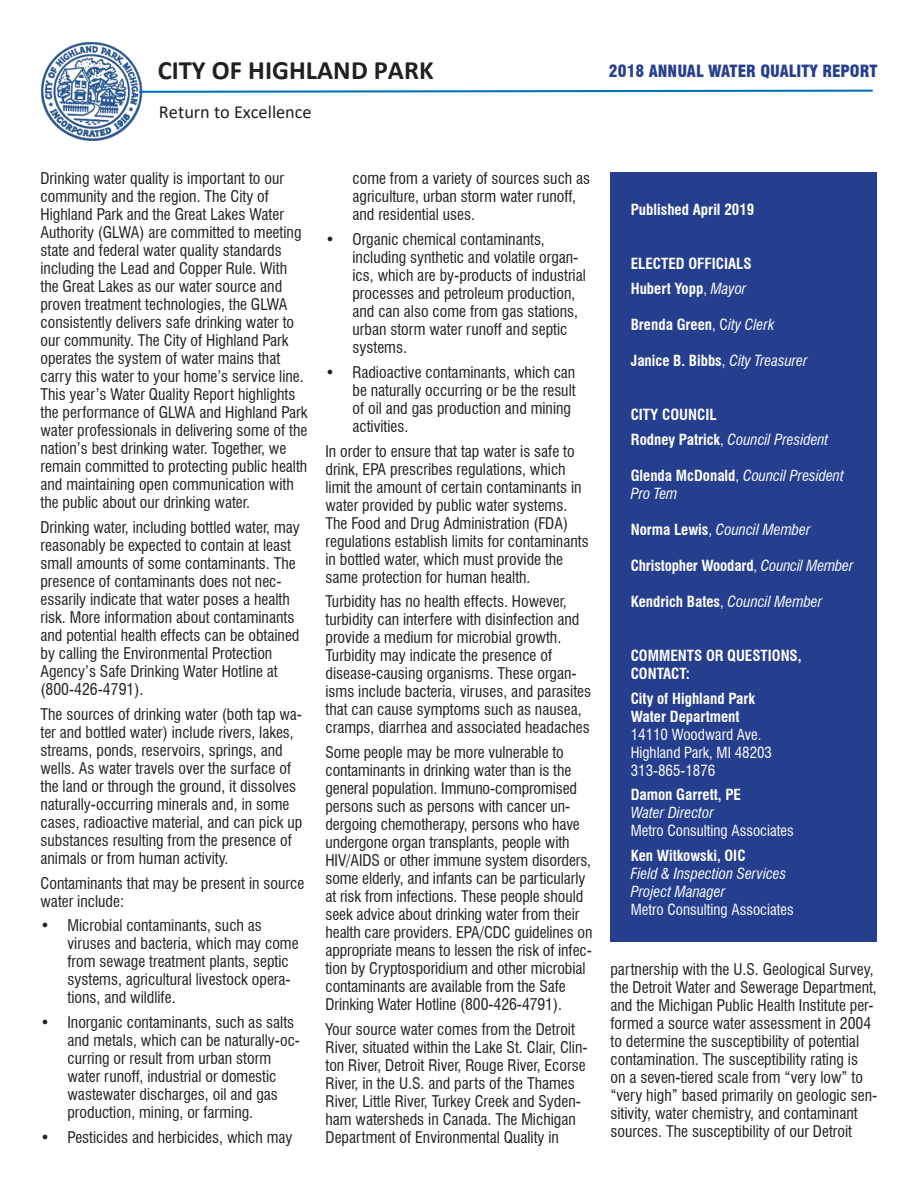
<style>
.page{position:relative;width:918px;height:1188px;background:#fff}
.page>*{position:absolute;margin:0;border:0;box-sizing:border-box;transform-origin:0 0}
.t1{font:700 26.55px "Calibri";color:#231f20}
.t2{font:18.45px "Calibri";color:#231f20}
.t3{font:900 condensed 16.5px "Swiss 721 BT";color:#253f8e}
.t4{font:condensed 15.75px/18px "Swiss 721 BT";color:#231f20}
.t5{font:700 condensed 15px/18px "Swiss 721 BT";color:#fff}
.t6{font:italic condensed 15px/18px "Swiss 721 BT";color:#fff}
.t7{font:condensed 15px/18px "Swiss 721 BT";color:#fff}
.s1{font-weight:400}
.s2{font-weight:400;font-style:italic}
.s3{font-weight:700;font-style:normal}
.s4{font-style:normal}
</style>
<div class="page">
<img style="left:40px;top:42px;width:103px;height:99px">
<svg style="left:137px;top:89px;width:736px;height:5px"></svg>
<div style="left:610px;top:172px;width:268px;height:770px;background:#253f8e"></div>
<p class="t1" style="left:158px;top:51px;width:277px">CITY OF HIGHLAND PARK</p>
<p class="t2" style="left:159px;top:99px;width:154px">Return to Excellence</p>
<p class="t3" style="left:609px;top:61px;width:270px">2018 ANNUAL WATER QUALITY REPORT</p>
<p class="t4" style="left:41px;top:170px;width:269px">Drinking water quality is important to our community and the region. The City of Highland Park and the Great Lakes Water Authority (GLWA) are committed to meeting state and federal water quality standards including the Lead and Copper Rule. With the Great Lakes as our water source and proven treatment technologies, the GLWA consistently delivers safe drinking water to our community. The City of Highland Park operates the system of water mains that carry this water to your home’s service line.<br>This year’s Water Quality Report highlights the performance of GLWA and Highland Park water professionals in delivering some of the nation’s best drinking water. Together, we remain committed to protecting public health and maintaining open communication with the public about our drinking water.</p>
<p class="t4" style="left:41px;top:518px;width:261px">Drinking water, including bottled water, may reasonably be expected to contain at least small amounts of some contaminants. The presence of contaminants does not nec&shy;essarily indicate that water poses a health risk. More information about contaminants and potential health effects can be obtained by calling the Environmental Protection Agency’s Safe Drinking Water Hotline at (800-426-4791).</p>
<p class="t4" style="left:41px;top:705px;width:263px">The sources of drinking water (both tap wa&shy;ter and bottled water) include rivers, lakes, streams, ponds, reservoirs, springs, and wells. As water travels over the surface of the land or through the ground, it dissolves naturally-occurring minerals and, in some cases, radioactive material, and can pick up substances resulting from the presence of animals or from human activity.</p>
<p class="t4" style="left:41px;top:874px;width:265px">Contaminants that may be present in source water include:</p>
<p class="t4" style="left:67px;top:917px;width:233px;text-indent:-27px">• Microbial contaminants, such as viruses and bacteria, which may come from sewage treatment plants, septic systems, agricultural livestock opera&shy;tions, and wildlife.</p>
<p class="t4" style="left:67px;top:1013px;width:234px;text-indent:-27px">• Inorganic contaminants, such as salts and metals, which can be naturally-oc&shy;curring or result from urban storm water runoff, industrial or domestic wastewater discharges, oil and gas production, mining, or farming.</p>
<p class="t4" style="left:41px;top:1128px;width:253px">• Pesticides and herbicides, which may</p>
<p class="t4" style="left:353px;top:170px;width:239px">come from a variety of sources such as agriculture, urban storm water runoff, and residential uses.</p>
<p class="t4" style="left:353px;top:230px;width:235px;text-indent:-27px">• Organic chemical contaminants, including synthetic and volatile organ&shy;ics, which are by-products of industrial processes and petroleum production, and can also come from gas stations, urban storm water runoff and septic systems.</p>
<p class="t4" style="left:353px;top:363px;width:225px;text-indent:-27px">• Radioactive contaminants, which can be naturally occurring or be the result of oil and gas production and mining activities.</p>
<p class="t4" style="left:326px;top:442px;width:265px">In order to ensure that tap water is safe to drink, EPA prescribes regulations, which limit the amount of certain contaminants in water provided by public water systems.<br>The Food and Drug Administration (FDA) regulations establish limits for contaminants in bottled water, which must provide the same protection for human health.</p>
<p class="t4" style="left:326px;top:593px;width:267px">Turbidity has no health effects. However, turbidity can interfere with disinfection and provide a medium for microbial growth.<br>Turbidity may indicate the presence of disease-causing organisms. These organ&shy;isms include bacteria, viruses, and parasites that can cause symptoms such as nausea, cramps, diarrhea and associated headaches</p>
<p class="t4" style="left:326px;top:743px;width:268px">Some people may be more vulnerable to contaminants in drinking water than is the general population. Immuno-compromised persons such as persons with cancer un&shy;dergoing chemotherapy, persons who have undergone organ transplants, people with HIV/AIDS or other immune system disorders, some elderly, and infants can be particularly at risk from infections. These people should seek advice about drinking water from their health care providers. EPA/CDC guidelines on appropriate means to lessen the risk of infec&shy;tion by Cryptosporidium and other microbial contaminants are available from the Safe Drinking Water Hotline (800-426-4791).</p>
<p class="t4" style="left:326px;top:1020px;width:264px">Your source water comes from the Detroit River, situated within the Lake St. Clair, Clin&shy;ton River, Detroit River, Rouge River, Ecorse River, in the U.S. and parts of the Thames River, Little River, Turkey Creek and Syden&shy;ham watersheds in Canada. The Michigan Department of Environmental Quality in</p>
<p class="t5" style="left:631px;top:201px;width:125px">Published April 2019</p>
<p class="t5" style="left:631px;top:255px;width:123px">ELECTED OFFICIALS</p>
<p class="t5" style="left:631px;top:280px;width:117px">Hubert Yopp<span class="s1">,</span> <span class="s2">Mayor</span></p>
<p class="t5" style="left:631px;top:316px;width:145px">Brenda Green<span class="s1">, C</span><span class="s2">ity Clerk</span></p>
<p class="t5" style="left:631px;top:352px;width:178px">Janice B. Bibbs<span class="s1">,</span> <span class="s2">City Treasurer</span></p>
<p class="t5" style="left:631px;top:406px;width:87px">CITY COUNCIL</p>
<p class="t6" style="left:631px;top:430px;width:199px"><span class="s3">Rodney Patrick</span><span class="s4">,</span> Council President</p>
<p class="t6" style="left:631px;top:466px;width:215px"><span class="s3">Glenda McDonald</span><span class="s4">,</span> Council President<br>Pro Tem</p>
<p class="t6" style="left:631px;top:520px;width:181px"><span class="s3">Norma Lewis</span><span class="s4">,</span> Council Member</p>
<p class="t5" style="left:631px;top:556px;width:224px">Christopher Woodard<span class="s1">,</span> <span class="s2">Council Member</span></p>
<p class="t5" style="left:631px;top:592px;width:193px">Kendrich Bates<span class="s1">,</span> <span class="s2">Council Member</span></p>
<p class="t5" style="left:631px;top:646px;width:172px">COMMENTS OR QUESTIONS,<br>CONTACT:</p>
<p class="t5" style="left:631px;top:689px;width:126px">City of Highland Park<br>Water Department</p>
<p class="t7" style="left:631px;top:725px;width:143px">14110 Woodward Ave.<br>Highland Park, MI 48203<br>313-865-1876</p>
<p class="t5" style="left:631px;top:786px;width:112px">Damon Garrett, PE</p>
<p class="t6" style="left:631px;top:804px;width:85px">Water Director</p>
<p class="t7" style="left:631px;top:822px;width:165px">Metro Consulting Associates</p>
<p class="t6" style="left:631px;top:847px;width:165px"><span class="s3">Ken Witkowski, OIC<br></span>Field &amp; Inspection Services<br>Project Manager<br><span class="s4">Metro Consulting Associates</span></p>
<p class="t4" style="left:611px;top:961px;width:268px">partnership with the U.S. Geological Survey, the Detroit Water and Sewerage Department, and the Michigan Public Health Institute per&shy;formed a source water assessment in 2004 to determine the susceptibility of potential contamination. The susceptibility rating is<br>on a seven-tiered scale from “very low” to “very high” based primarily on geologic sen&shy;sitivity, water chemistry, and contaminant sources. The susceptibility of our Detroit</p>
</div>
